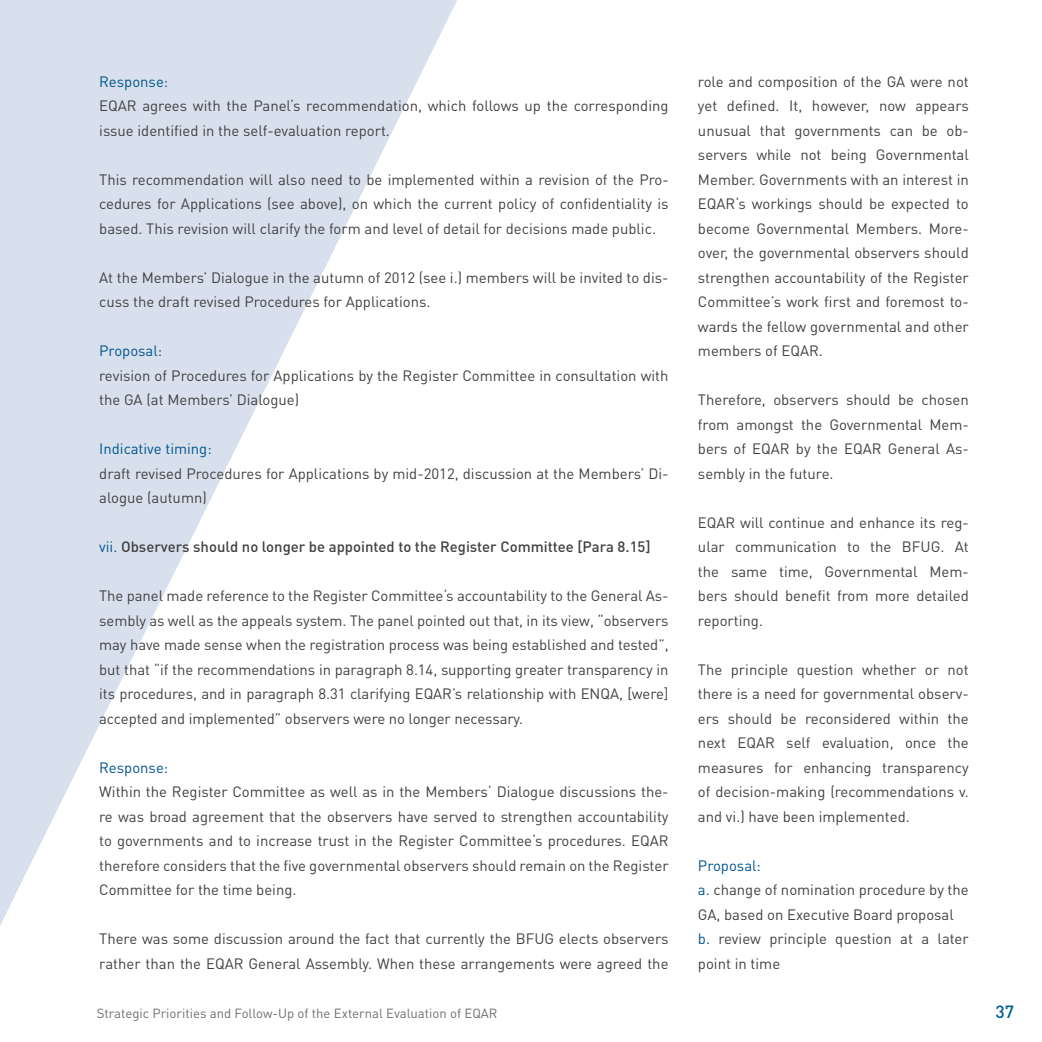
<style>
.page{position:relative;width:1042px;height:1042px;background:#fff}
.page>*{position:absolute;margin:0;border:0;box-sizing:border-box;transform-origin:0 0}
.t1{font:500 17.5px "DINOT";color:#005f94}
.t2{font:14.88px/24.5px "DINOT";color:#414042;text-align:justify}
.t3{font:500 14.88px "DINOT";color:#414042}
.t4{font:14.88px "DINOT";color:#00548b}
.t5{font:13.12px "DINOT";color:#6d6e71}
.s1{font-weight:400;color:#00548b}
.s2{color:#00548b}
</style>
<div class="page">
<svg style="left:0;top:0;width:457px;height:925px;fill:#dde3ef"></svg>
<p class="t4" style="left:99px;top:71px;width:71px">Response:</p>
<p class="t2" style="left:99px;top:93px;width:571px">EQAR agrees with the Panel‘s recommendation, which follows up the corresponding issue identified in the self-evaluation report.</p>
<p class="t2" style="left:99px;top:166px;width:571px">This recommendation will also need to be implemented within a revision of the Pro&shy;cedures for Applications (see above), on which the current policy of confidentiality is based. This revision will clarify the form and level of detail for decisions made public.</p>
<p class="t2" style="left:99px;top:264px;width:571px">At the Members’ Dialogue in the autumn of 2012 (see i.) members will be invited to dis&shy;cuss the draft revised Procedures for Applications.</p>
<p class="t4" style="left:99px;top:341px;width:65px">Proposal:</p>
<p class="t2" style="left:99px;top:362px;width:571px">revision of Procedures for Applications by the Register Committee in consultation with the GA (at Members’ Dialogue)</p>
<p class="t4" style="left:99px;top:439px;width:114px">Indicative timing:</p>
<p class="t2" style="left:99px;top:460px;width:571px">draft revised Procedures for Applications by mid-2012, discussion at the Members’ Di&shy;alogue (autumn)</p>
<p class="t3" style="left:99px;top:537px;width:553px"><span class="s1">vii.</span> Observers should no longer be appointed to the Register Committee [Para 8.15]</p>
<p class="t2" style="left:99px;top:583px;width:571px">The panel made reference to the Register Committee‘s accountability to the General As&shy;sembly as well as the appeals system. The panel pointed out that, in its view, “observers may have made sense when the registration process was being established and tested”, but that “if the recommendations in paragraph 8.14, supporting greater transparency in its procedures, and in paragraph 8.31 clarifying EQAR’s relationship with ENQA, [were] accepted and implemented” observers were no longer necessary.</p>
<p class="t4" style="left:99px;top:757px;width:71px">Response:</p>
<p class="t2" style="left:99px;top:779px;width:571px">Within the Register Committee as well as in the Members‘ Dialogue discussions the&shy;re was broad agreement that the observers have served to strengthen accountability to governments and to increase trust in the Register Committee‘s procedures. EQAR therefore considers that the five governmental observers should remain on the Register Committee for the time being.</p>
<p class="t2" style="left:99px;top:926px;width:571px">There was some discussion around the fact that currently the BFUG elects observers rather than the EQAR General Assembly. When these arrangements were agreed the</p>
<p class="t2" style="left:698px;top:68px;width:272px">role and composition of the GA were not yet defined. It, however, now appears unusual that governments can be ob&shy;servers while not being Governmental Member. Governments with an interest in EQAR‘s workings should be expected to become Governmental Members. More&shy;over, the governmental observers should strengthen accountability of the Register Committee’s work first and foremost to&shy;wards the fellow governmental and other members of EQAR.</p>
<p class="t2" style="left:698px;top:387px;width:272px">Therefore, observers should be chosen from amongst the Governmental Mem&shy;bers of EQAR by the EQAR General As&shy;sembly in the future.</p>
<p class="t2" style="left:698px;top:509px;width:272px">EQAR will continue and enhance its reg&shy;ular communication to the BFUG. At the same time, Governmental Mem&shy;bers should benefit from more detailed reporting.</p>
<p class="t2" style="left:698px;top:656px;width:272px">The principle question whether or not there is a need for governmental observ&shy;ers should be reconsidered within the next EQAR self evaluation, once the measures for enhancing transparency of decision-making (recommendations v. and vi.) have been implemented.</p>
<p class="t2" style="left:698px;top:852px;width:272px;text-align:left"><span class="s2">Proposal:<br>a.</span> change of nomination procedure by the<br>GA, based on Executive Board proposal <span class="s2">b.</span> review principle question at a later point in time</p>
<p class="t5" style="left:97px;top:1004px;width:402px">Strategic Priorities and Follow-Up of the External Evaluation of EQAR</p>
<p class="t1" style="left:995px;top:999px;width:20px">37</p>
</div>
